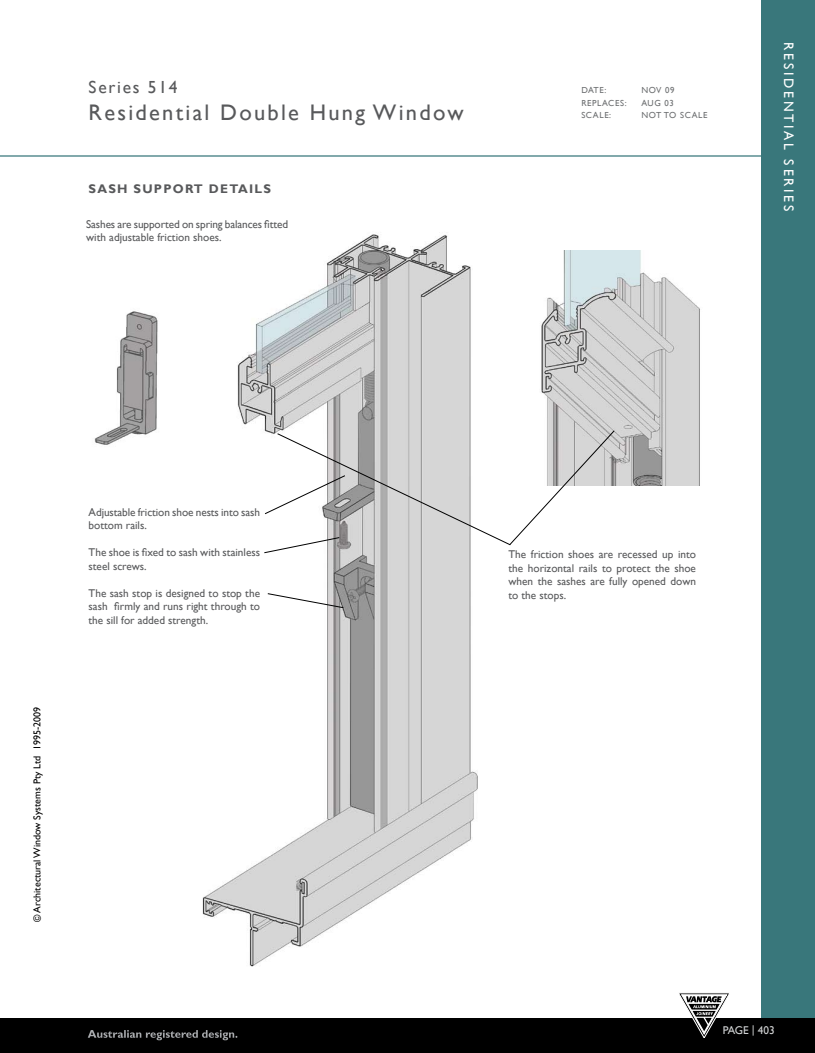
<style>
.page{position:relative;width:815px;height:1053px;background:#fff}
.page>*{position:absolute;margin:0;border:0;box-sizing:border-box;transform-origin:0 0}
.t1{font:22.5px "Gill Sans";letter-spacing:.1em;color:#58595b}
.t2{font:17.5px "Gill Sans";letter-spacing:.1em;color:#58595b}
.t3{font:13.75px "Gill Sans";letter-spacing:.2em;color:#fff}
.t4{font:700 12.5px "Gill Sans";letter-spacing:.1em;color:#58595b}
.t5{font:11.25px/13.5px "Gill Sans";color:#58595b}
.t6{font:11.25px "Gill Sans";color:#d1d3d4}
.t7{font:10px "Gill Sans";color:#000}
.t8{font:8.75px "Gill Sans";letter-spacing:.07em;color:#6d6f71}
</style>
<div class="page">
<div style="left:761px;top:0;width:54px;height:1052px;background:#39777b"></div>
<hr style="left:0;top:155px;width:772px;height:2px;background:#39777b">
<svg style="left:0;top:993px;width:815px;height:59px"></svg>
<img style="left:202px;top:234px;width:276px;height:733px">
<svg style="left:267px;top:593px;width:77px;height:15px"></svg>
<img style="left:541px;top:250px;width:159px;height:236px">
<img style="left:94px;top:311px;width:64px;height:134px">
<svg style="left:264px;top:430px;width:351px;height:123px"></svg>
<h2 class="t2" style="left:89px;top:77px;width:91px">Series 514</h2>
<h1 class="t1" style="left:89px;top:100px;width:377px">Residential Double Hung Window</h1>
<p class="t4" style="left:89px;top:181px;width:184px">SASH SUPPORT DETAILS</p>
<p class="t5" style="left:86px;top:217px;width:203px">Sashes are supported on spring balances fitted with adjustable friction shoes.</p>
<p class="t8" style="left:581px;top:85px;width:13px">Date</p>
<p class="t8" style="left:604px;top:85px;width:3px">:</p>
<p class="t8" style="left:641px;top:85px;width:35px">NOV 09</p>
<p class="t8" style="left:581px;top:97px;width:13px">Replaces</p>
<p class="t8" style="left:625px;top:97px;width:3px">:</p>
<p class="t8" style="left:641px;top:97px;width:34px">Aug 03</p>
<p class="t8" style="left:581px;top:110px;width:12px">Scale</p>
<p class="t8" style="left:609px;top:110px;width:3px">:</p>
<p class="t8" style="left:641px;top:110px;width:68px">NOT TO SCALE</p>
<p class="t3" style="left:797px;top:42px;width:171px;rotate:90deg">RESIDENTIAL SERIES</p>
<p class="t7" style="left:31px;top:921px;width:216px;rotate:-90deg">© Architectural Window Systems Pty Ltd 1995-2009</p>
<p class="t5" style="left:89px;top:505px;width:173px">Adjustable friction shoe nests into sash bottom rails.</p>
<p class="t5" style="left:89px;top:546px;width:173px">The shoe is fixed to sash with stainless steel screws.</p>
<p class="t5" style="left:89px;top:586px;width:173px;text-align:justify">The sash stop is designed to stop the sash firmly and runs right through to the sill for added strength.</p>
<p class="t5" style="left:508px;top:548px;width:189px;text-align:justify">The friction shoes are recessed up into the horizontal rails to protect the shoe when the sashes are fully opened down to the stops.</p>
<p class="t6" style="left:723px;top:1023px;width:53px">PAGE | 403</p>
</div>
